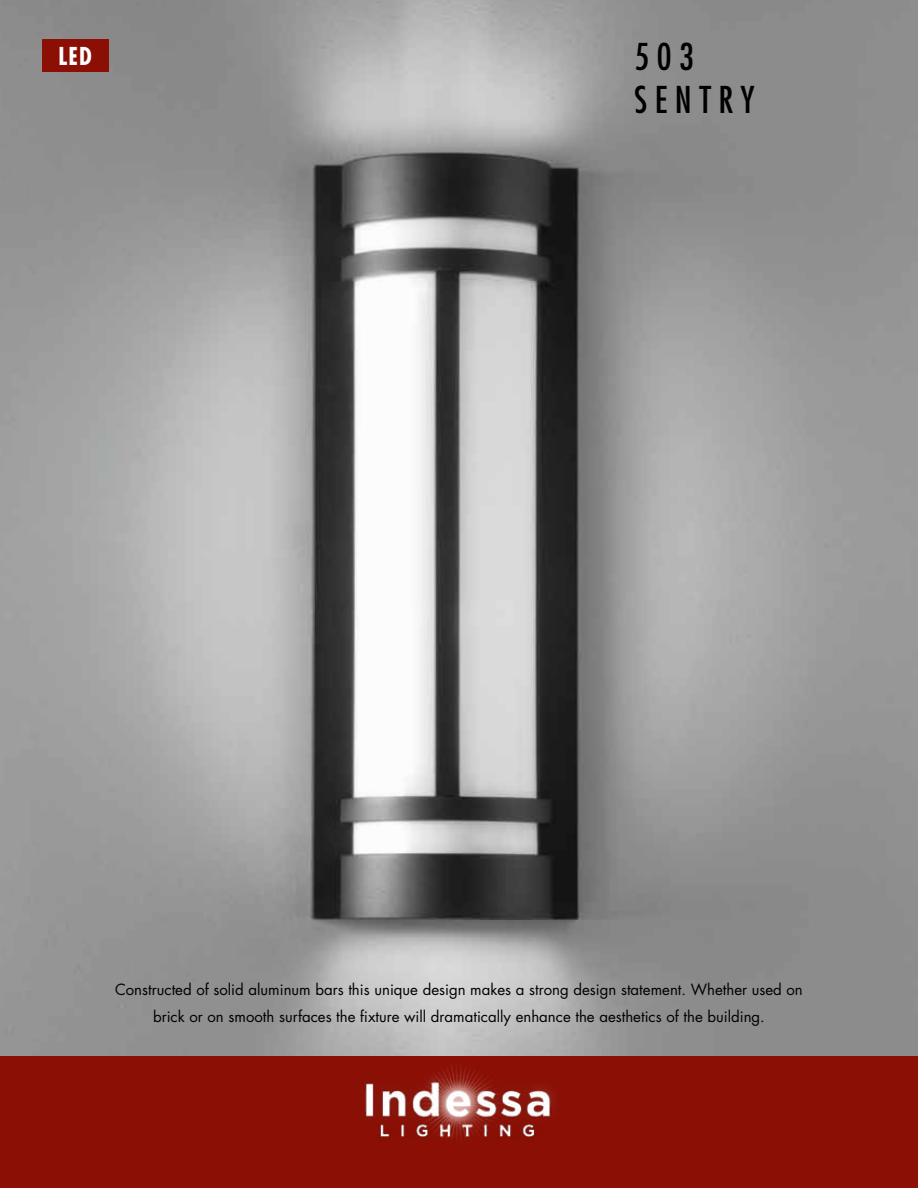
<style>
.page{position:relative;width:918px;height:1188px;background:#fff}
.page>*{position:absolute;margin:0;border:0;box-sizing:border-box;transform-origin:0 0}
.t1{font:condensed 36px/43.2px "Futura Std";letter-spacing:.21em;color:#000}
.t2{font:700 condensed 24px "Futura Std";color:#fff}
.t3{font:15px/27px "Futura Std";color:#000;text-align:center}
</style>
<div class="page">
<img style="left:0;top:0;width:918px;height:1057px">
<div style="left:0;top:1057px;width:918px;height:131px;background:#8b0f04"></div>
<img style="left:345px;top:1037px;width:227px;height:102px">
<div style="left:42px;top:40px;width:67px;height:32px;background:#8b0f04"></div>
<h2 class="t2" style="left:58px;top:41px;width:35px">LED</h2>
<h1 class="t1" style="left:634px;top:35px;width:122px">503<br>SENTRY</h1>
<p class="t3" style="left:115px;top:976px;width:689px">Constructed of solid aluminum bars this unique design makes a strong design statement. Whether used on brick or on smooth surfaces the fixture will dramatically enhance the aesthetics of the building.</p>
</div>
